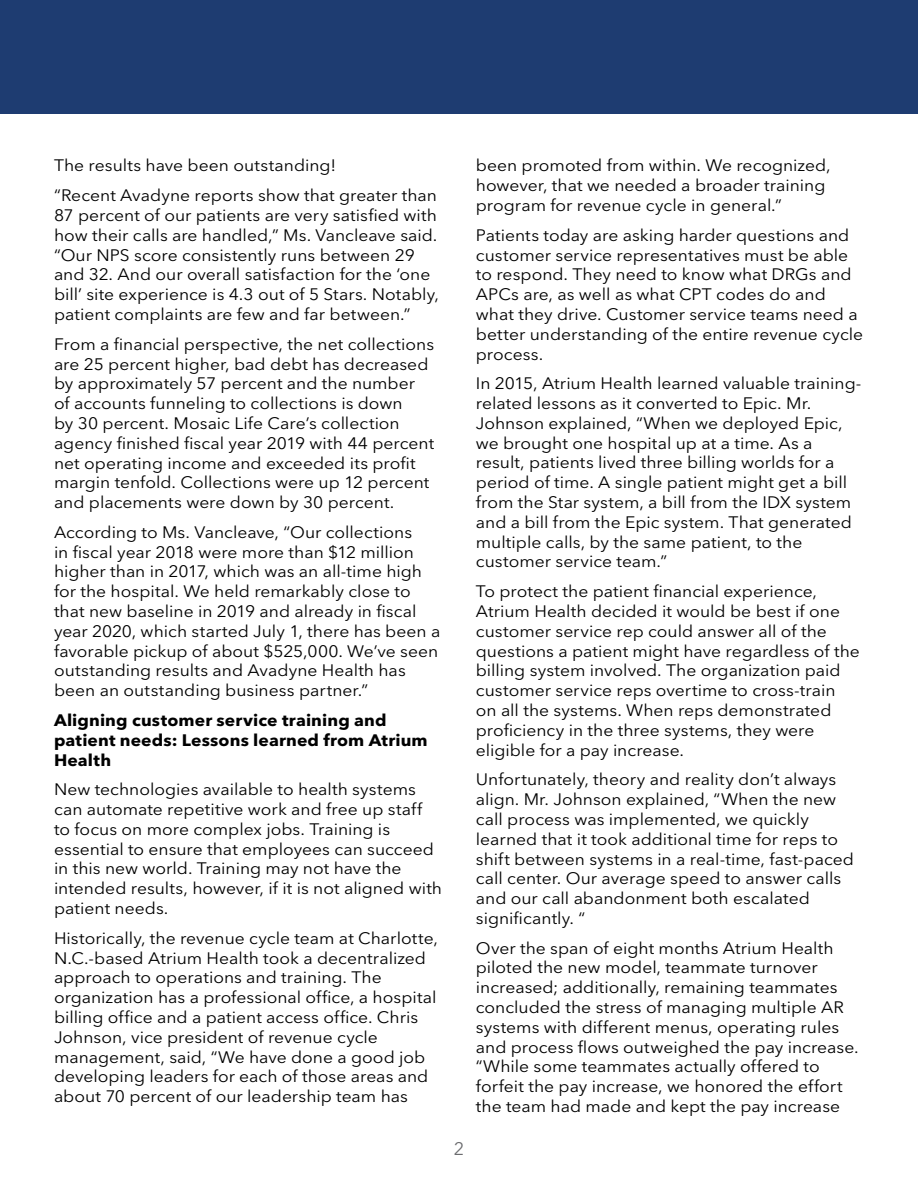
<style>
.page{position:relative;width:918px;height:1188px;background:#fff}
.page>*{position:absolute;margin:0;border:0;box-sizing:border-box;transform-origin:0 0}
.t1{font:18px "Avenir Next LT Pro";color:#6b6c6f}
.t2{font:16.5px/19.8px "Avenir Next LT Pro";color:#000;scale:1.06 1}
.t3{font:700 16.5px/19.8px "Avenir Next LT Pro";letter-spacing:.01em;color:#000;scale:1.06 1}
</style>
<div class="page">
<div style="left:0;top:0;width:918px;height:113px;background:#1e3c71"></div>
<p class="t2" style="left:54px;top:151px;width:363px;line-height:29.7px">The results have been outstanding!<br>“Recent Avadyne reports show that greater than</p>
<p class="t2" style="left:54px;top:205px;width:365px">87 percent of our patients are very satisfied with how their calls are handled,” Ms. Vancleave said. “Our NPS score consistently runs between 29 and 32. And our overall satisfaction for the ‘one bill’ site experience is 4.3 out of 5 Stars. Notably, patient complaints are few and far between.”</p>
<p class="t2" style="left:54px;top:334px;width:360px">From a financial perspective, the net collections are 25 percent higher, bad debt has decreased by approximately 57 percent and the number of accounts funneling to collections is down<br>by 30 percent. Mosaic Life Care’s collection agency finished fiscal year 2019 with 44 percent net operating income and exceeded its profit margin tenfold. Collections were up 12 percent and placements were down by 30 percent.</p>
<p class="t2" style="left:54px;top:522px;width:366px">According to Ms. Vancleave, “Our collections<br>in fiscal year 2018 were more than $12 million higher than in 2017, which was an all-time high for the hospital. We held remarkably close to that new baseline in 2019 and already in fiscal year 2020, which started July 1, there has been a favorable pickup of about $525,000. We’ve seen outstanding results and Avadyne Health has been an outstanding business partner.”</p>
<p class="t3" style="left:54px;top:710px;width:354px">Aligning customer service training and patient needs: Lessons learned from Atrium<br>Health</p>
<p class="t2" style="left:54px;top:780px;width:368px">New technologies available to health systems can automate repetitive work and free up staff to focus on more complex jobs. Training is essential to ensure that employees can succeed in this new world. Training may not have the intended results, however, if it is not aligned with patient needs.</p>
<p class="t2" style="left:54px;top:928px;width:364px">Historically, the revenue cycle team at Charlotte, N.C.-based Atrium Health took a decentralized approach to operations and training. The organization has a professional office, a hospital billing office and a patient access office. Chris Johnson, vice president of revenue cycle management, said, “We have done a good job developing leaders for each of those areas and about 70 percent of our leadership team has</p>
<p class="t1" style="left:454px;top:1138px;width:12px">2</p>
<p class="t2" style="left:476px;top:156px;width:336px">been promoted from within. We recognized, however, that we needed a broader training program for revenue cycle in general.”</p>
<p class="t2" style="left:476px;top:225px;width:367px">Patients today are asking harder questions and customer service representatives must be able to respond. They need to know what DRGs and APCs are, as well as what CPT codes do and what they drive. Customer service teams need a better understanding of the entire revenue cycle process.</p>
<p class="t2" style="left:476px;top:374px;width:365px">In 2015, Atrium Health learned valuable training&shy;related lessons as it converted to Epic. Mr.<br>Johnson explained, “When we deployed Epic, we brought one hospital up at a time. As a result, patients lived three billing worlds for a period of time. A single patient might get a bill from the Star system, a bill from the IDX system and a bill from the Epic system. That generated multiple calls, by the same patient, to the customer service team.”</p>
<p class="t2" style="left:476px;top:581px;width:364px">To protect the patient financial experience, Atrium Health decided it would be best if one customer service rep could answer all of the questions a patient might have regardless of the billing system involved. The organization paid customer service reps overtime to cross-train on all the systems. When reps demonstrated proficiency in the three systems, they were eligible for a pay increase.</p>
<p class="t2" style="left:476px;top:770px;width:358px">Unfortunately, theory and reality don’t always align. Mr. Johnson explained, “When the new call process was implemented, we quickly learned that it took additional time for reps to shift between systems in a real-time, fast-paced call center. Our average speed to answer calls and our call abandonment both escalated significantly. “</p>
<p class="t2" style="left:476px;top:938px;width:363px">Over the span of eight months Atrium Health piloted the new model, teammate turnover increased; additionally, remaining teammates concluded the stress of managing multiple AR systems with different menus, operating rules and process flows outweighed the pay increase. “While some teammates actually offered to forfeit the pay increase, we honored the effort the team had made and kept the pay increase</p>
</div>
